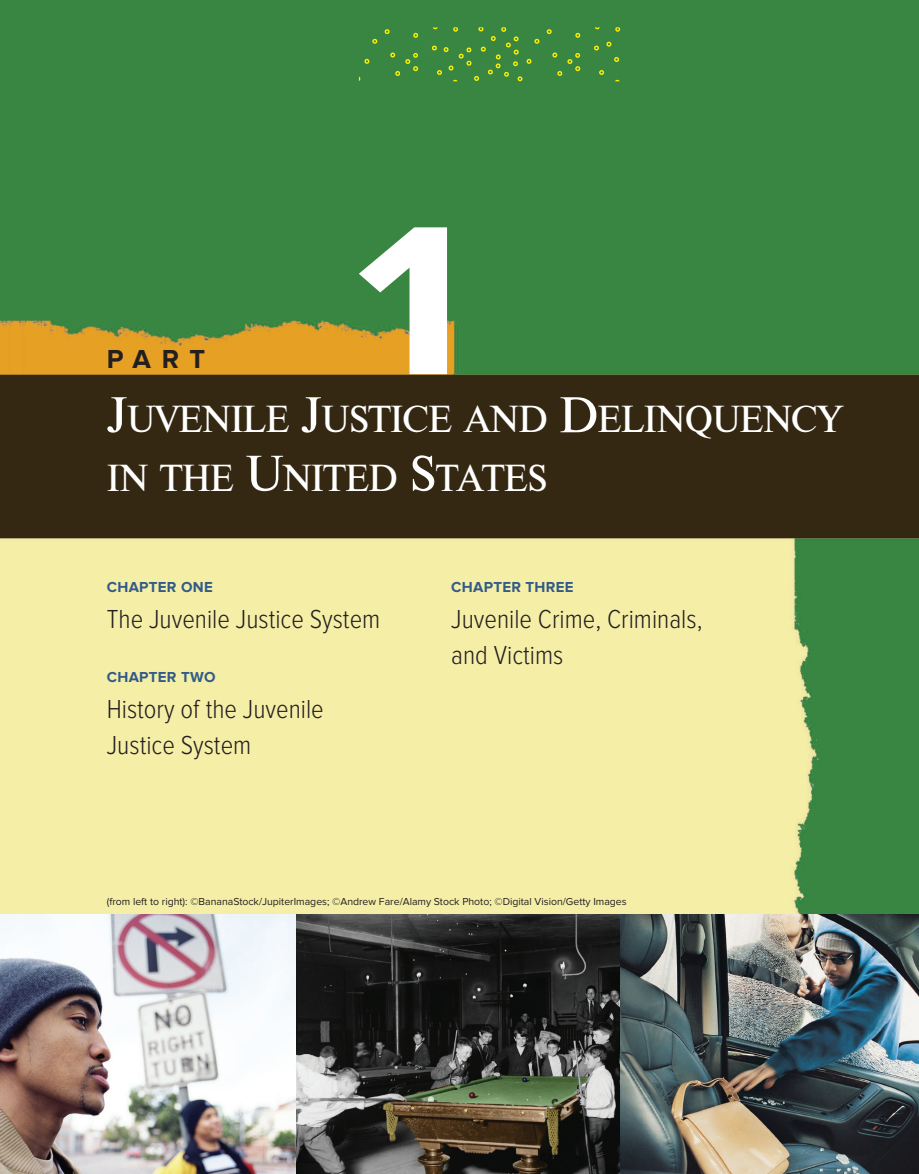
<style>
.page{position:relative;width:919px;height:1174px;background:#fff}
.page>*{position:absolute;margin:0;border:0;box-sizing:border-box;transform-origin:0 0}
.bpt_nm{font:700 219.9px "Proxima Nova";color:#fff;scale:1.2 1}
.bpt_tt{font:39.3px/58.5px "Nimbus Rom DOT";letter-spacing:-.025em;color:#fff}
.bpt_lu{font:300 27px/36px "Proxima Nova Cond";color:#231f20}
.bpt_nm-2{font:700 27px "Proxima Nova";color:#231f20}
.bpt_lu_ha{font:700 15px "Proxima Nova";letter-spacing:.02em;color:#325b88}
.bch_fgcr{font:10.5px "Proxima Nova";color:#231f20}
.s1{font-size:52.5px}
</style>
<div class="page">
<img style="left:0;top:0;width:918px;height:914px">
<img style="left:0;top:914px;width:918px;height:260px">
<svg style="left:390px;top:52px;width:28px;height:24px"></svg>
<svg style="left:413px;top:33px;width:5px;height:5px"></svg>
<svg style="left:364px;top:59px;width:5px;height:5px"></svg>
<svg style="left:372px;top:39px;width:5px;height:5px"></svg>
<svg style="left:384px;top:29px;width:5px;height:5px"></svg>
<svg style="left:552px;top:52px;width:28px;height:24px"></svg>
<svg style="left:575px;top:33px;width:5px;height:5px"></svg>
<svg style="left:546px;top:29px;width:5px;height:5px"></svg>
<svg style="left:594px;top:46px;width:5px;height:4px"></svg>
<svg style="left:615px;top:27px;width:5px;height:5px"></svg>
<svg style="left:599px;top:70px;width:5px;height:5px"></svg>
<svg style="left:606px;top:42px;width:5px;height:5px"></svg>
<svg style="left:614px;top:57px;width:5px;height:5px"></svg>
<svg style="left:432px;top:27px;width:107px;height:54px;background:#448c3d"></svg>
<p class="bpt_nm" style="left:356px;top:174px;width:92px">1</p>
<p class="bpt_tt" style="left:107px;top:391px;width:737px"><span class="s1">J</span>UVENILE <span class="s1">J</span>USTICE AND <span class="s1">D</span>ELINQUENCY<br>IN THE <span class="s1">U</span>NITED <span class="s1">S</span>TATES</p>
<p class="bpt_nm-2" style="left:107px;top:343px;width:100px">PART</p>
<p class="bpt_lu_ha" style="left:107px;top:578px;width:108px">CHAPTER ONE</p>
<p class="bpt_lu" style="left:107px;top:601px;width:275px">The Juvenile Justice System</p>
<p class="bpt_lu_ha" style="left:107px;top:668px;width:110px">CHAPTER TWO</p>
<p class="bpt_lu" style="left:107px;top:691px;width:218px">History of the Juvenile<br>Justice System</p>
<p class="bpt_lu_ha" style="left:451px;top:578px;width:124px">CHAPTER THREE</p>
<p class="bpt_lu" style="left:451px;top:601px;width:253px">Juvenile Crime, Criminals, and Victims</p>
<p class="bch_fgcr" style="left:107px;top:895px;width:521px">(from left to right): ©BananaStock/JupiterImages; ©Andrew Fare/Alamy Stock Photo; ©Digital Vision/Getty Images</p>
</div>
